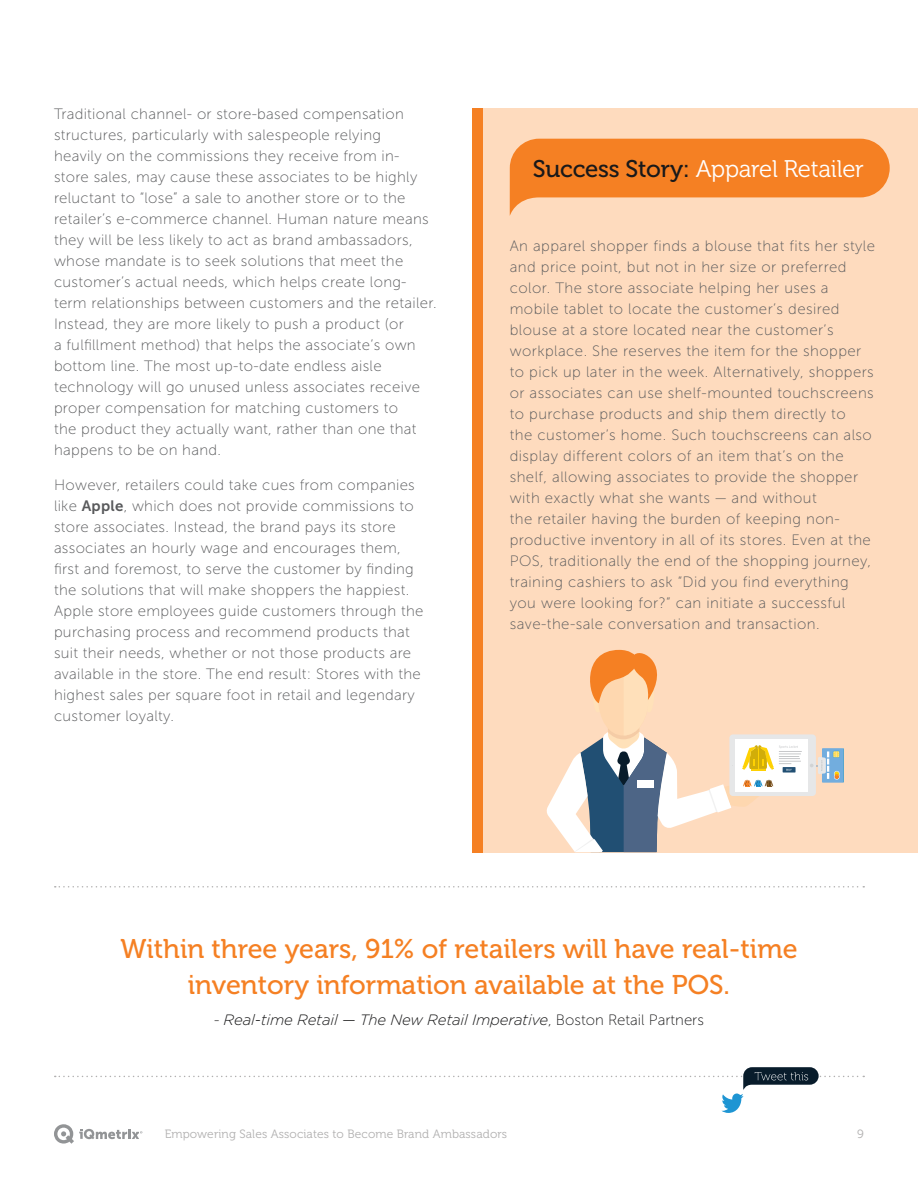
<style>
.page{position:relative;width:918px;height:1188px;background:#fff}
.page>*{position:absolute;margin:0;border:0;box-sizing:border-box;transform-origin:0 0}
.t1{font:27px/36px "Museo 500";color:#f58023;text-align:center}
.t2{font:24px "Museo 300";letter-spacing:-.01em;color:#fff}
.t3{font:15px/21px "Museo Sans 100";letter-spacing:.02em;color:#58595b}
.t4{font:italic 300 15px "Gotham";letter-spacing:-.01em;color:#19191a}
.t5{font:12px "Museo 300";letter-spacing:.01em;color:#b1b0b0}
.s1{font-family:"Museo Sans 700"}
.s2{font-family:"Museo 500";color:#19191a}
.s3{font-family:"Museo Sans 100";font-weight:400;font-style:normal}
</style>
<div class="page">
<svg style="left:54px;top:1124px;width:88px;height:20px"></svg>
<div style="left:472px;top:108px;width:446px;height:744px;background:#fedbbe"></div>
<div style="left:472px;top:108px;width:11px;height:744px;background:#f58023"></div>
<svg style="left:510px;top:139px;width:380px;height:76px"></svg>
<svg style="left:55px;top:886px;width:809px;height:2px"></svg>
<svg style="left:55px;top:1067px;width:809px;height:46px"></svg>
<div style="left:729px;top:734px;width:87px;height:62px;background:#e6e7e8;border-radius:4px"></div>
<div style="left:735px;top:739px;width:73px;height:53px;background:#fff"></div>
<svg style="left:810px;top:748px;width:34px;height:35px"></svg>
<svg style="left:546px;top:649px;width:256px;height:203px"></svg>
<p class="t3" style="left:54px;top:104px;width:384px">Traditional channel- or store-based compensation structures, particularly with salespeople relying<br>heavily on the commissions they receive from in&shy;store sales, may cause these associates to be highly reluctant to “lose” a sale to another store or to the retailer’s e-commerce channel. Human nature means they will be less likely to act as brand ambassadors, whose mandate is to seek solutions that meet the customer’s actual needs, which helps create long&shy;term relationships between customers and the retailer.<br>Instead, they are more likely to push a product (or<br>a fulfillment method) that helps the associate’s own bottom line. The most up-to-date endless aisle technology will go unused unless associates receive proper compensation for matching customers to<br>the product they actually want, rather than one that happens to be on hand.</p>
<p class="t3" style="left:54px;top:474px;width:371px">However, retailers could take cues from companies like <span class="s1">Apple</span>, which does not provide commissions to store associates. Instead, the brand pays its store associates an hourly wage and encourages them, first and foremost, to serve the customer by finding the solutions that will make shoppers the happiest.<br>Apple store employees guide customers through the purchasing process and recommend products that suit their needs, whether or not those products are available in the store. The end result: Stores with the highest sales per square foot in retail and legendary customer loyalty.</p>
<h2 class="t2" style="left:533px;top:156px;width:333px"><span class="s2">Success Story:</span> Apparel Retailer</h2>
<p class="t3" style="left:510px;top:236px;width:367px">An apparel shopper finds a blouse that fits her style and price point, but not in her size or preferred color. The store associate helping her uses a mobile tablet to locate the customer’s desired blouse at a store located near the customer’s workplace. She reserves the item for the shopper to pick up later in the week. Alternatively, shoppers or associates can use shelf-mounted touchscreens to purchase products and ship them directly to<br>the customer’s home. Such touchscreens can also display different colors of an item that’s on the shelf, allowing associates to provide the shopper with exactly what she wants — and without<br>the retailer having the burden of keeping non&shy;productive inventory in all of its stores. Even at the POS, traditionally the end of the shopping journey, training cashiers to ask “Did you find everything you were looking for?” can initiate a successful save-the-sale conversation and transaction.</p>
<h1 class="t1" style="left:120px;top:931px;width:679px">Within three years, 91% of retailers will have real-time inventory information available at the POS.</h1>
<p class="t4" style="left:214px;top:1011px;width:491px"><span class="s3">-</span> Real-time Retail — The New Retail Imperative<span class="s3">, Boston Retail Partners</span></p>
<p class="t5" style="left:165px;top:1128px;width:344px">Empowering Sales Associates to Become Brand Ambassadors</p>
<p class="t5" style="left:857px;top:1128px;width:8px">9</p>
</div>
